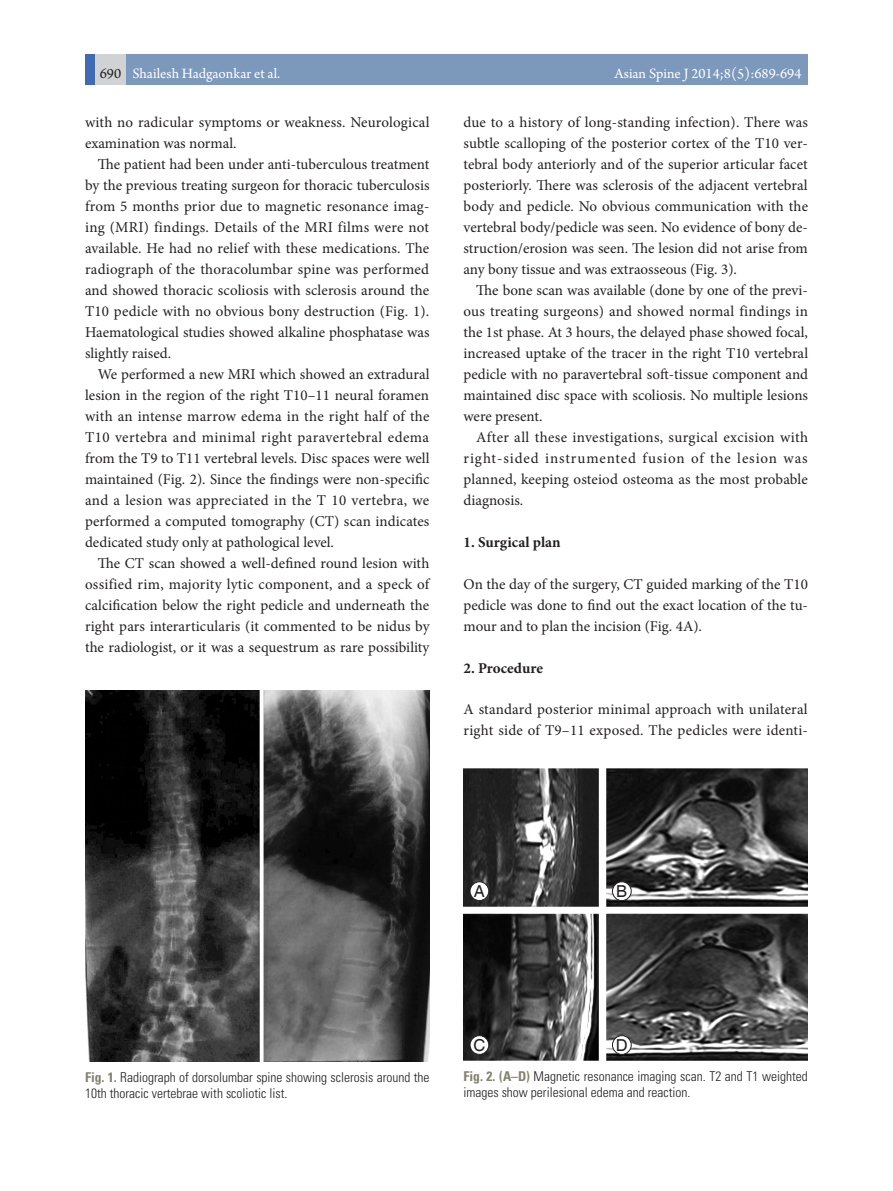
<style>
.page{position:relative;width:893px;height:1191px;background:#fff}
.page>*{position:absolute;margin:0;border:0;box-sizing:border-box;transform-origin:0 0}
.t1{font:16.5px "Helvetica";color:#231f20}
.본문_내용{font:15px/21px "Minion Pro";color:#231f20;text-align:justify}
.본문_내용_첫문단{font:15px/21px "Minion Pro";letter-spacing:.005em;color:#231f20}
.t2{font:15px "Arno Pro";color:#fff}
.본문_중제목{font:700 15px "Minion Pro";color:#231f20}
.t3{font:15px "Arno Pro";color:#231f20}
.표_그림설명{font:300 condensed 13.5px/16.2px "Univers LT Std";color:#231f20}
.s1{font-weight:700;color:#82806e}
</style>
<div class="page">
<div style="left:85px;top:54px;width:58px;height:30px;background:#d1d2d4"></div>
<div style="left:126px;top:54px;width:682px;height:30px;background:#7c98bb"></div>
<div style="left:85px;top:54px;width:10px;height:30px;background:#406ab4"></div>
<img style="left:85px;top:690px;width:344px;height:372px">
<img style="left:463px;top:769px;width:345px;height:292px">
<div style="left:470px;top:881px;width:19px;height:19px;background:#fff;border-radius:50%"></div>
<div style="left:470px;top:881px;width:19px;height:19px;border:1px solid #231f20;border-radius:50%"></div>
<div style="left:612px;top:881px;width:19px;height:19px;background:#fff;border-radius:50%"></div>
<div style="left:612px;top:881px;width:19px;height:19px;border:1px solid #231f20;border-radius:50%"></div>
<div style="left:470px;top:1035px;width:19px;height:19px;background:#fff;border-radius:50%"></div>
<div style="left:470px;top:1035px;width:19px;height:19px;border:1px solid #231f20;border-radius:50%"></div>
<div style="left:612px;top:1035px;width:19px;height:19px;background:#fff;border-radius:50%"></div>
<div style="left:612px;top:1035px;width:19px;height:19px;border:1px solid #231f20;border-radius:50%"></div>
<p class="t3" style="left:100px;top:65px;width:23px">690</p>
<p class="t2" style="left:133px;top:65px;width:149px">Shailesh Hadgaonkar et al.</p>
<p class="t2" style="left:614px;top:65px;width:189px">Asian Spine J 2014;8(5):689-694</p>
<p class="본문_내용_첫문단" style="left:85px;top:112px;width:346px">with no radicular symptoms or weakness. Neurological examination was normal.</p>
<p class="본문_내용" style="left:85px;top:154px;width:346px;text-indent:13px">The patient had been under anti-tuberculous treatment by the previous treating surgeon for thoracic tuberculosis from 5 months prior due to magnetic resonance imag&shy;ing (MRI) findings. Details of the MRI films were not available. He had no relief with these medications. The radiograph of the thoracolumbar spine was performed and showed thoracic scoliosis with sclerosis around the T10 pedicle with no obvious bony destruction (Fig. 1).<br>Haematological studies showed alkaline phosphatase was slightly raised.</p>
<p class="본문_내용" style="left:85px;top:364px;width:346px;text-indent:13px">We performed a new MRI which showed an extradural lesion in the region of the right T10–11 neural foramen with an intense marrow edema in the right half of the T10 vertebra and minimal right paravertebral edema from the T9 to T11 vertebral levels. Disc spaces were well maintained (Fig. 2). Since the findings were non-specific and a lesion was appreciated in the T 10 vertebra, we performed a computed tomography (CT) scan indicates dedicated study only at pathological level.</p>
<p class="본문_내용" style="left:85px;top:553px;width:346px;text-indent:13px">The CT scan showed a well-defined round lesion with ossified rim, majority lytic component, and a speck of calcification below the right pedicle and underneath the right pars interarticularis (it commented to be nidus by the radiologist, or it was a sequestrum as rare possibility</p>
<p class="본문_내용" style="left:463px;top:112px;width:346px">due to a history of long-standing infection). There was subtle scalloping of the posterior cortex of the T10 ver&shy;tebral body anteriorly and of the superior articular facet posteriorly. There was sclerosis of the adjacent vertebral body and pedicle. No obvious communication with the vertebral body/pedicle was seen. No evidence of bony de&shy;struction/erosion was seen. The lesion did not arise from any bony tissue and was extraosseous (Fig. 3).</p>
<p class="본문_내용" style="left:463px;top:280px;width:346px;text-indent:13px">The bone scan was available (done by one of the previ&shy;ous treating surgeons) and showed normal findings in the 1st phase. At 3 hours, the delayed phase showed focal, increased uptake of the tracer in the right T10 vertebral pedicle with no paravertebral soft-tissue component and maintained disc space with scoliosis. No multiple lesions were present.</p>
<p class="본문_내용" style="left:463px;top:427px;width:346px;text-indent:13px">After all these investigations, surgical excision with right-sided instrumented fusion of the lesion was planned, keeping osteiod osteoma as the most probable diagnosis.</p>
<p class="본문_중제목" style="left:463px;top:532px;width:99px">1. Surgical plan</p>
<p class="본문_내용_첫문단" style="left:463px;top:574px;width:346px;text-align:justify">On the day of the surgery, CT guided marking of the T10 pedicle was done to find out the exact location of the tu&shy;mour and to plan the incision (Fig. 4A).</p>
<p class="본문_중제목" style="left:463px;top:658px;width:81px">2. Procedure</p>
<p class="본문_내용_첫문단" style="left:463px;top:698px;width:346px">A standard posterior minimal approach with unilateral right side of T9–11 exposed. The pedicles were identi-</p>
<p class="t1" style="left:474px;top:881px;width:13px">A</p>
<p class="t1" style="left:616px;top:881px;width:13px">B</p>
<p class="t1" style="left:473px;top:1035px;width:13px">C</p>
<p class="t1" style="left:616px;top:1035px;width:13px">D</p>
<p class="표_그림설명" style="left:85px;top:1068px;width:346px"><span class="s1">Fig. 1.</span> Radiograph of dorsolumbar spine showing sclerosis around the<br>10th thoracic vertebrae with scoliotic list.</p>
<p class="표_그림설명" style="left:463px;top:1067px;width:346px"><span class="s1">Fig. 2. (A–D)</span> Magnetic resonance imaging scan. T2 and T1 weighted images show perilesional edema and reaction.</p>
</div>
